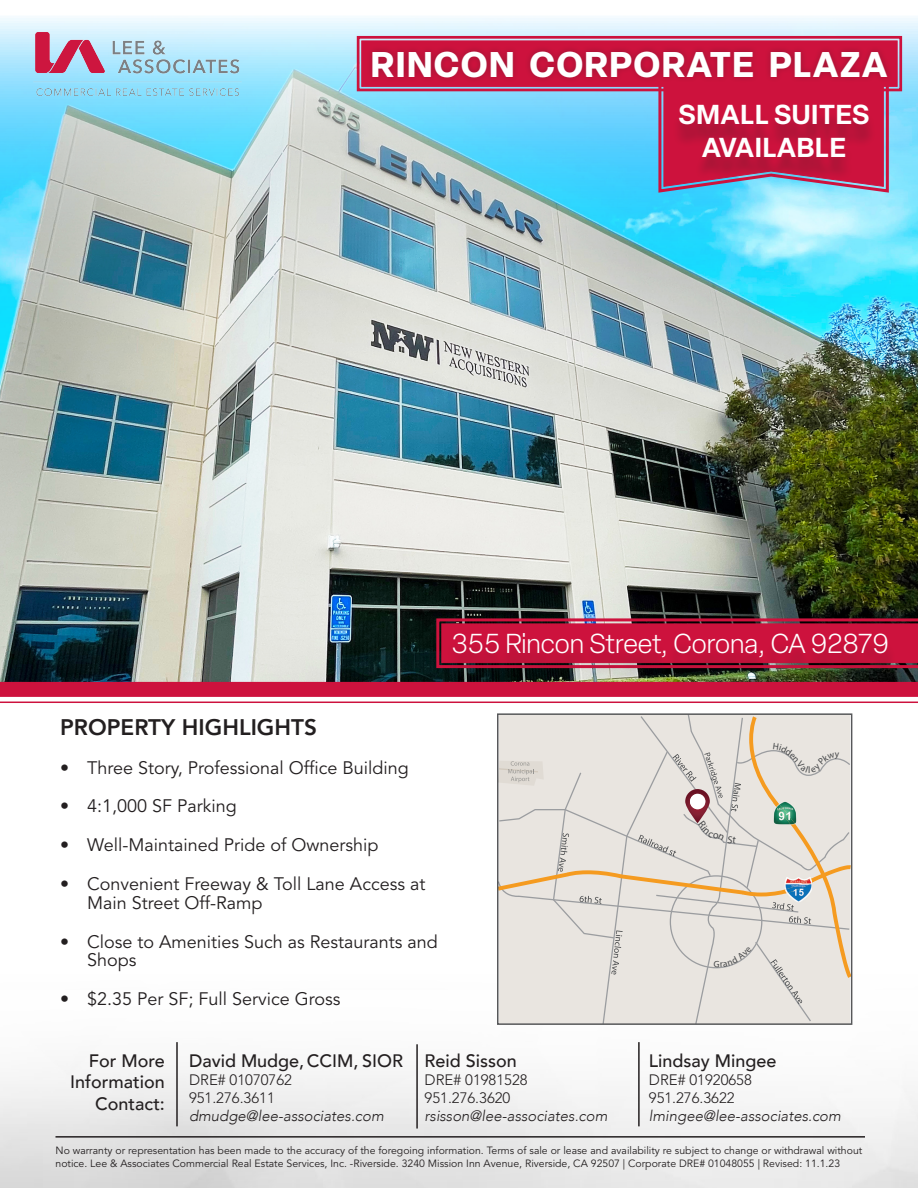
<style>
.page{position:relative;width:918px;height:1188px;background:#fff}
.page>*{position:absolute;margin:0;border:0;box-sizing:border-box;transform-origin:0 0}
.t1{font:700 35.25px "Elza";letter-spacing:.04em;color:#fff}
.t2{font:300 27px "Elza";color:#fff}
.t3{font:600 27px/32.4px "Elza";letter-spacing:.02em;color:#fff;text-align:center}
.t4{font:800 22.5px "Avenir";color:#231f20}
.t5{font:18px/18.6px "Avenir";color:#231f20}
.t6{font:500 18px/21.6px "Avenir";color:#231f20;text-align:right}
.t7{font:italic 300 15px "Avenir";color:#231f20}
.t8{font:300 15px/18px "Avenir";color:#231f20}
.t9{font:10.5px/12.6px "Avenir";color:#231f20}
</style>
<div class="page">
<img style="left:0;top:18px;width:918px;height:664px">
<hr style="left:0;top:702px;width:918px;height:1px;background:#cd123d">
<div style="left:0;top:682px;width:918px;height:15px;background:#cd123d"></div>
<img style="left:24px;top:23px;width:227px;height:81px">
<svg style="left:435px;top:617px;width:483px;height:53px;background:#b3153a"></svg>
<div style="left:445px;top:641px;width:451px;height:39px;background:#231f20;opacity:.3"></div>
<svg style="left:355px;top:35px;width:548px;height:159px;background:#919abc"></svg>
<div style="left:366px;top:45px;width:527px;height:39px;background:#231f20;opacity:.3"></div>
<div style="left:672px;top:112px;width:204px;height:68px;background:#231f20;opacity:.3"></div>
<div style="left:0;top:990px;width:918px;height:198px;background:linear-gradient(to bottom,#fff,#e1e1e1)"></div>
<hr style="left:176px;top:1042px;width:2px;height:84px;background:#231f20">
<hr style="left:56px;top:1136px;width:809px;height:2px;background:#231f20">
<hr style="left:416px;top:1044px;width:2px;height:85px;background:#231f20">
<hr style="left:638px;top:1042px;width:2px;height:84px;background:#231f20">
<svg style="left:498px;top:714px;width:354px;height:310px;background:#e3ddd6"></svg>
<p class="t1" style="left:371px;top:39px;width:518px">RINCON CORPORATE PLAZA</p>
<p class="t3" style="left:679px;top:98px;width:192px">SMALL SUITES<br>AVAILABLE</p>
<p class="t2" style="left:452px;top:626px;width:439px">355 Rincon Street, Corona, CA 92879</p>
<p class="t4" style="left:60px;top:706px;width:258px">PROPERTY HIGHLIGHTS</p>
<p class="t5" style="left:60px;top:759px;width:350px">• Three Story, Professional Office Building</p>
<p class="t5" style="left:60px;top:797px;width:178px">• 4:1,000 SF Parking</p>
<p class="t5" style="left:60px;top:836px;width:320px">• Well-Maintained Pride of Ownership</p>
<p class="t5" style="left:87px;top:875px;width:340px;text-indent:-27px">• Convenient Freeway &amp; Toll Lane Access at<br>Main Street Off-Ramp</p>
<p class="t5" style="left:87px;top:933px;width:352px;text-indent:-27px">• Close to Amenities Such as Restaurants and<br>Shops</p>
<p class="t5" style="left:60px;top:990px;width:282px">• $2.35 Per SF; Full Service Gross</p>
<h3 class="t6" style="left:425px;top:1049px;width:94px">Reid Sisson</h3>
<h3 class="t8" style="left:425px;top:1071px;width:105px">DRE# 01981528<br>951.276.3620</h3>
<h3 class="t7" style="left:425px;top:1107px;width:184px">rsisson@lee-associates.com</h3>
<p class="t9" style="left:56px;top:1145px;width:808px">No warranty or representation has been made to the accuracy of the foregoing information. Terms of sale or lease and availability re subject to change or withdrawal without notice. Lee &amp; Associates Commercial Real Estate Services, Inc. -Riverside. 3240 Mission Inn Avenue, Riverside, CA 92507 | Corporate DRE# 01048055 | Revised: 11.1.23</p>
<h3 class="t6" style="left:189px;top:1049px;width:216px">David Mudge, CCIM, SIOR</h3>
<h3 class="t8" style="left:189px;top:1071px;width:105px">DRE# 01070762<br>951.276.3611</h3>
<h3 class="t7" style="left:189px;top:1107px;width:196px">dmudge@lee-associates.com</h3>
<h3 class="t6" style="left:649px;top:1049px;width:129px">Lindsay Mingee</h3>
<h3 class="t8" style="left:649px;top:1071px;width:105px">DRE# 01920658<br>951.276.3622</h3>
<h3 class="t7" style="left:649px;top:1107px;width:194px">lmingee@lee-associates.com</h3>
<h3 class="t6" style="left:70px;top:1048px;width:96px">For More<br>Information<br>Contact:</h3>
</div>
